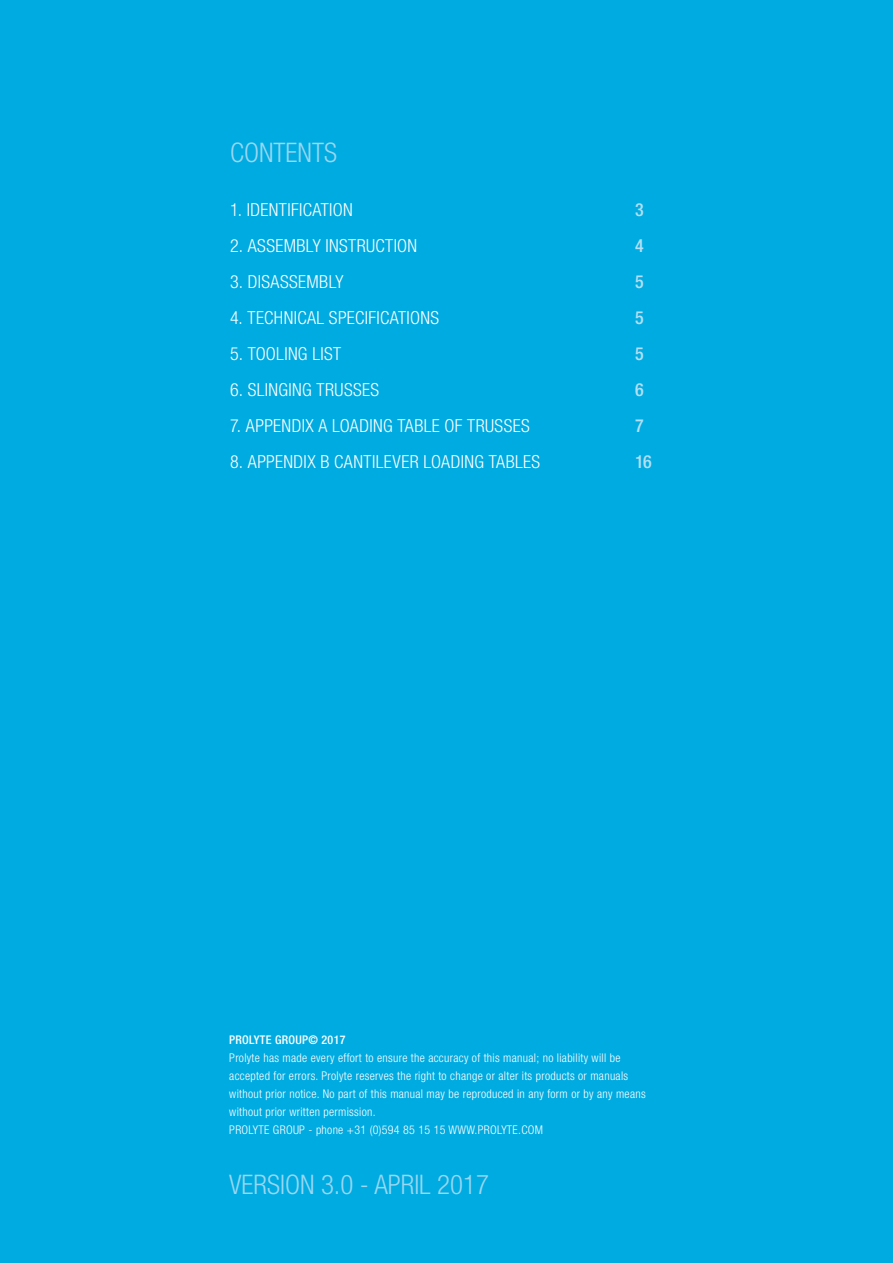
<style>
.page{position:relative;width:893px;height:1263px;background:#00abe1}
.page>*{position:absolute;margin:0;border:0;box-sizing:border-box;transform-origin:0 0}
.t1{font:300 condensed 27px "Helvetica Neue LT Std";color:#9bd7f1}
.t2{font:300 condensed 18px "Helvetica Neue LT Std";letter-spacing:.02em;color:#fff}
.t3{font:500 condensed 18px "Helvetica Neue LT Std";color:#b4e0f4}
.t4{font:300 condensed 12px/18px "Helvetica Neue LT Std";letter-spacing:.025em;color:#fff}
.t5{font:500 condensed 12px "Helvetica Neue LT Std";letter-spacing:.025em;color:#fff}
</style>
<div class="page">
<h1 class="t1" style="left:230px;top:137px;width:108px">CONTENTS</h1>
<h2 class="t2" style="left:230px;top:199px;width:124px">1. IDENTIFICATION</h2>
<h2 class="t3" style="left:635px;top:199px;width:10px">3</h2>
<h2 class="t2" style="left:230px;top:235px;width:189px">2. ASSEMBLY INSTRUCTION</h2>
<h2 class="t3" style="left:635px;top:235px;width:10px">4</h2>
<h2 class="t2" style="left:230px;top:271px;width:115px">3. DISASSEMBLY</h2>
<h2 class="t3" style="left:635px;top:271px;width:10px">5</h2>
<h2 class="t2" style="left:230px;top:307px;width:211px">4. TECHNICAL SPECIFICATIONS</h2>
<h2 class="t3" style="left:635px;top:307px;width:10px">5</h2>
<h2 class="t2" style="left:230px;top:343px;width:113px">5. TOOLING LIST</h2>
<h2 class="t3" style="left:635px;top:343px;width:10px">5</h2>
<h2 class="t2" style="left:230px;top:379px;width:151px">6. SLINGING TRUSSES</h2>
<h2 class="t3" style="left:635px;top:379px;width:10px">6</h2>
<h2 class="t2" style="left:230px;top:415px;width:301px">7. APPENDIX A LOADING TABLE OF TRUSSES</h2>
<h2 class="t3" style="left:635px;top:415px;width:10px">7</h2>
<h2 class="t2" style="left:230px;top:451px;width:311px">8. APPENDIX B CANTILEVER LOADING TABLES</h2>
<h2 class="t3" style="left:635px;top:451px;width:18px">16</h2>
<p class="t5" style="left:229px;top:1033px;width:118px">PROLYTE GROUP© 2017</p>
<p class="t4" style="left:229px;top:1049px;width:418px">Prolyte has made every effort to ensure the accuracy of this manual; no liability will be accepted for errors. Prolyte reserves the right to change or alter its products or manuals without prior notice. No part of this manual may be reproduced in any form or by any means without prior written permission.<br>PROLYTE GROUP - phone +31 (0)594 85 15 15 WWW.PROLYTE.COM</p>
<h1 class="t1" style="left:229px;top:1169px;width:261px">VERSION 3.0 - APRIL 2017</h1>
</div>
